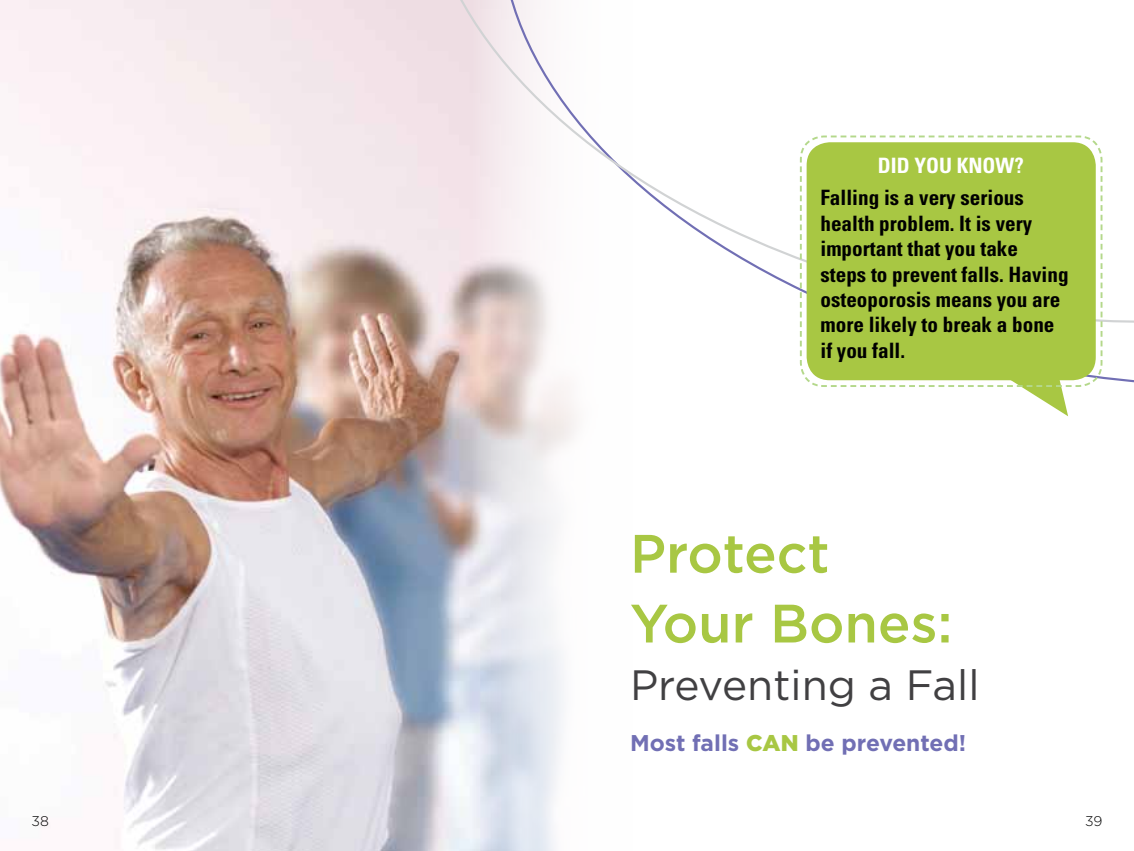
<style>
.page{position:relative;width:1134px;height:851px;background:#fff}
.page>*{position:absolute;margin:0;border:0;box-sizing:border-box;transform-origin:0 0}
.t1{font:500 53.9px/69.8px "Gotham";color:#a8c743}
.t2{font:42.35px "Gotham";color:#414042}
.t3{font:700 22.75px "Gotham";color:#716fb4}
.t4{font:700 condensed 21.18px/25.4px "Univers";color:#000}
.t5{font:700 condensed 21.18px "Univers";color:#fff}
.t6{font:300 14px "Gotham";color:#000}
.s1{font-weight:900;color:#a8c743}
</style>
<div class="page">
<img style="left:0;top:0;width:470px;height:850px">
<svg style="left:470px;top:369px;width:104px;height:481px"></svg>
<svg style="left:492px;top:369px;width:642px;height:63px"></svg>
<svg style="left:415px;top:0;width:719px;height:369px"></svg>
<svg style="left:831px;top:388px;width:243px;height:28px"></svg>
<svg style="left:799px;top:134px;width:304px;height:254px;background:#b1cd58"></svg>
<p class="t6" style="left:32px;top:813px;width:19px">38</p>
<p class="t5" style="left:878px;top:152px;width:147px">DID YOU KNOW?</p>
<p class="t4" style="left:820px;top:185px;width:250px">Falling is a very serious health problem. It is very important that you take steps to prevent falls. Having osteoporosis means you are more likely to break a bone if you fall.</p>
<h1 class="t1" style="left:630px;top:517px;width:324px">Protect<br>Your Bones:</h1>
<h2 class="t2" style="left:630px;top:661px;width:351px">Preventing a Fall</h2>
<p class="t3" style="left:630px;top:730px;width:338px">M ost falls <span class="s1">CAN</span> be prevented!</p>
<p class="t6" style="left:1085px;top:813px;width:19px">39</p>
</div>
